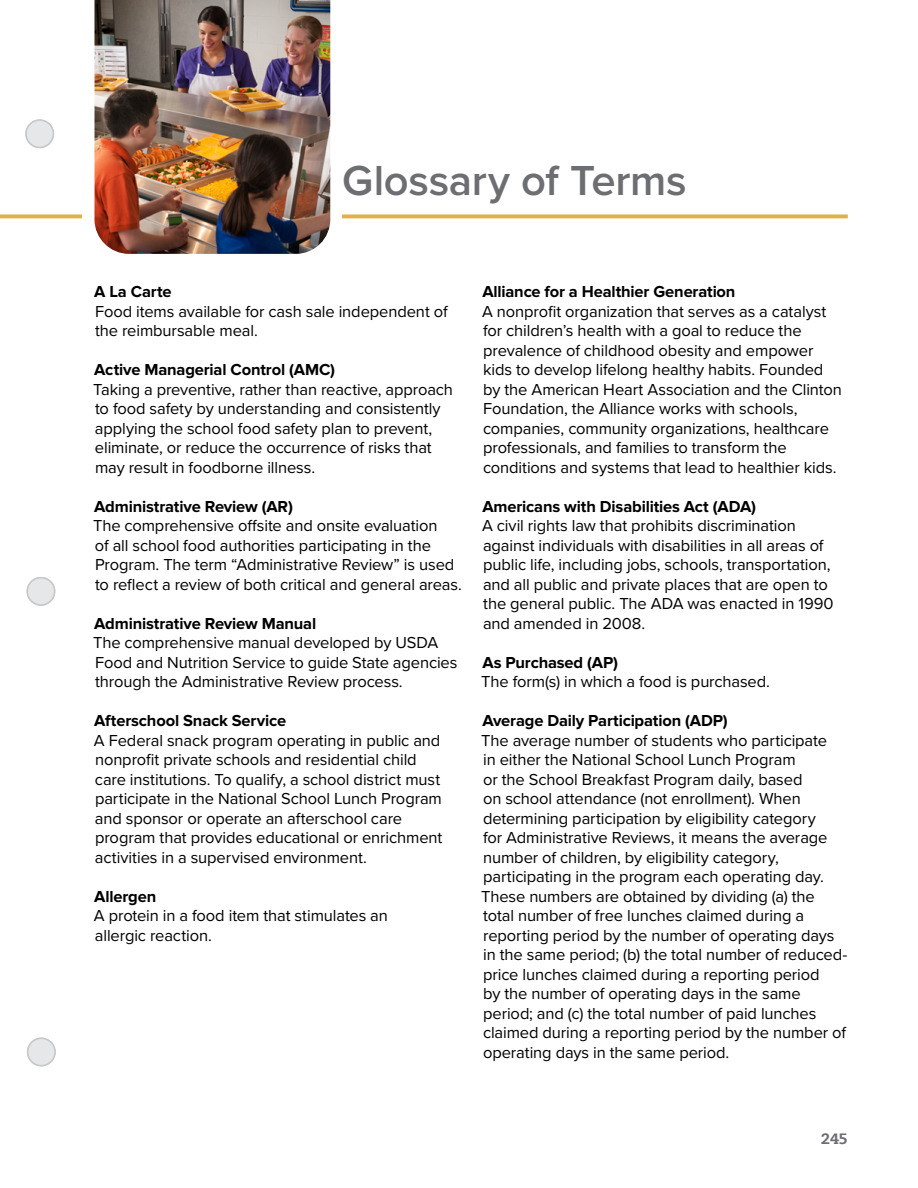
<style>
.page{position:relative;width:918px;height:1188px;background:#fff}
.page>*{position:absolute;margin:0;border:0;box-sizing:border-box;transform-origin:0 0}
.t1{font:600 43.5px "Proxima Nova";letter-spacing:-.005em;color:#6d6e71}
.t2{font:16.5px/19.5px "Proxima Nova";letter-spacing:-.005em;color:#000}
.t3{font:700 16.5px "Proxima Nova";letter-spacing:-.01em;color:#000}
.t4{font:800 15px "Caecilia LT Pro 85";color:#6d6e71}
</style>
<div class="page">
<svg style="left:0;top:214px;width:848px;height:4px;background:#e6b95a"></svg>
<div style="left:82px;top:207px;width:260px;height:20px;background:#fff"></div>
<img style="left:94px;top:0;width:236px;height:254px">
<div style="left:26px;top:120px;width:27px;height:27px;background:#e6e7e8;border-radius:50%"></div>
<div style="left:25px;top:119px;width:29px;height:29px;border:2px solid #c7c8ca;border-radius:50%"></div>
<div style="left:27px;top:578px;width:28px;height:27px;background:#e6e7e8;border-radius:50%"></div>
<div style="left:27px;top:577px;width:28px;height:29px;border:2px solid #c7c8ca;border-radius:50%"></div>
<div style="left:28px;top:1038px;width:27px;height:28px;background:#e6e7e8;border-radius:50%"></div>
<div style="left:27px;top:1038px;width:29px;height:28px;border:2px solid #c7c8ca;border-radius:50%"></div>
<p class="t1" style="left:342px;top:148px;width:346px">Glossary of Terms</p>
<h2 class="t3" style="left:94px;top:282px;width:79px">A La Carte</h2>
<p class="t2" style="left:95px;top:301px;width:354px">Food items available for cash sale independent of the reimbursable meal.</p>
<h2 class="t3" style="left:94px;top:360px;width:242px">Active Managerial Control (AMC)</h2>
<p class="t2" style="left:93px;top:379px;width:361px">Taking a preventive, rather than reactive, approach to food safety by understanding and consistently applying the school food safety plan to prevent, eliminate, or reduce the occurrence of risks that may result in foodborne illness.</p>
<h2 class="t3" style="left:94px;top:497px;width:200px">Administrative Review (AR)</h2>
<p class="t2" style="left:93px;top:515px;width:370px">The comprehensive offsite and onsite evaluation<br>of all school food authorities participating in the Program. The term “Administrative Review” is used to reflect a review of both critical and general areas.</p>
<h2 class="t3" style="left:94px;top:614px;width:223px">Administrative Review Manual</h2>
<p class="t2" style="left:93px;top:632px;width:366px">The comprehensive manual developed by USDA<br>Food and Nutrition Service to guide State agencies through the Administrative Review process.</p>
<h2 class="t3" style="left:94px;top:711px;width:194px">Afterschool Snack Service</h2>
<p class="t2" style="left:94px;top:730px;width:350px">A Federal snack program operating in public and nonprofit private schools and residential child care institutions. To qualify, a school district must participate in the National School Lunch Program and sponsor or operate an afterschool care program that provides educational or enrichment activities in a supervised environment.</p>
<h2 class="t3" style="left:94px;top:887px;width:64px">Allergen</h2>
<p class="t2" style="left:94px;top:905px;width:296px">A protein in a food item that stimulates an allergic reaction.</p>
<h2 class="t3" style="left:482px;top:282px;width:255px">Alliance for a Healthier Generation</h2>
<p class="t2" style="left:482px;top:301px;width:361px">A nonprofit organization that serves as a catalyst for children’s health with a goal to reduce the prevalence of childhood obesity and empower kids to develop lifelong healthy habits. Founded by the American Heart Association and the Clinton Foundation, the Alliance works with schools, companies, community organizations, healthcare professionals, and families to transform the conditions and systems that lead to healthier kids.</p>
<h2 class="t3" style="left:482px;top:497px;width:275px">Americans with Disabilities Act (ADA)</h2>
<p class="t2" style="left:482px;top:515px;width:353px">A civil rights law that prohibits discrimination against individuals with disabilities in all areas of public life, including jobs, schools, transportation, and all public and private places that are open to the general public. The ADA was enacted in 1990 and amended in 2008.</p>
<h2 class="t3" style="left:482px;top:653px;width:137px">As Purchased (AP)</h2>
<p class="t2" style="left:481px;top:671px;width:290px">The form(s) in which a food is purchased.</p>
<h2 class="t3" style="left:482px;top:711px;width:247px">Average Daily Participation (ADP)</h2>
<p class="t2" style="left:481px;top:730px;width:348px">The average number of students who participate in either the National School Lunch Program<br>or the School Breakfast Program daily, based<br>on school attendance (not enrollment). When determining participation by eligibility category for Administrative Reviews, it means the average number of children, by eligibility category, participating in the program each operating day.<br>These numbers are obtained by dividing (a) the</p>
<p class="t2" style="left:483px;top:905px;width:366px">total number of free lunches claimed during a reporting period by the number of operating days in the same period; (b) the total number of reduced-</p>
<p class="t2" style="left:483px;top:964px;width:338px">price lunches claimed during a reporting period by the number of operating days in the same period; and (c) the total number of paid lunches</p>
<p class="t2" style="left:483px;top:1022px;width:365px">claimed during a reporting period by the number of operating days in the same period.</p>
<p class="t4" style="left:821px;top:1128px;width:28px">245</p>
</div>
